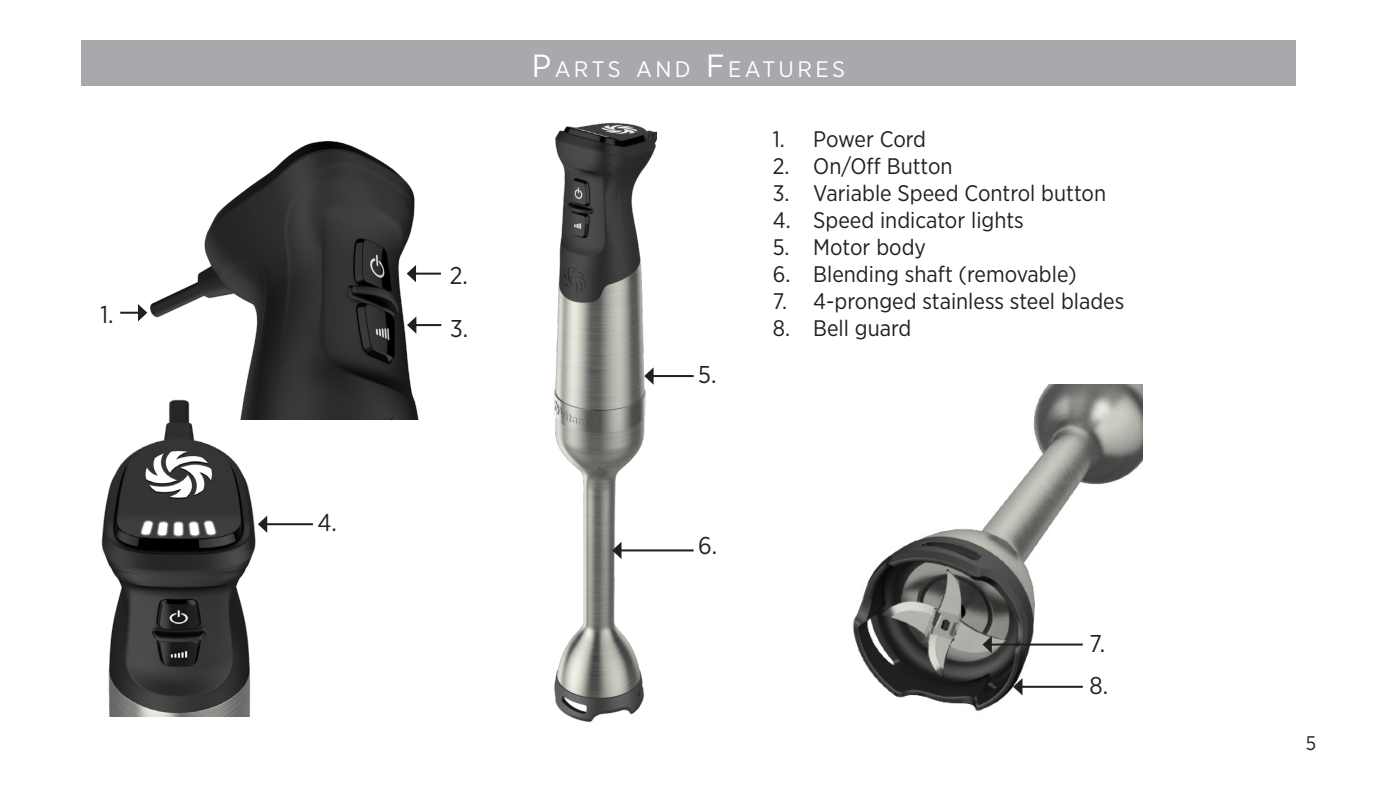
<style>
.page{position:relative;width:1377px;height:810px;background:#fff}
.page>*{position:absolute;margin:0;border:0;box-sizing:border-box;transform-origin:0 0}
.t1{font:24.3px "Gotham Narrow";color:#231f20}
.t2{font:22.5px "Gotham Narrow";color:#231f20}
.header_copy_ENG{font:22.5px "Gotham Narrow";letter-spacing:.145em;color:#fff;scale:1.05 1}
.t3{font:19.8px "Gotham Narrow";color:#231f20}
.s1{font-size:31.95px}
</style>
<div class="page">
<div style="left:81px;top:40px;width:1215px;height:46px;background:#a8a9ad"></div>
<img style="left:853px;top:385px;width:289px;height:326px">
<hr style="left:991px;top:644px;width:92px;height:2px;background:#231f20">
<svg style="left:983px;top:636px;width:9px;height:17px"></svg>
<img style="left:554px;top:122px;width:103px;height:600px">
<hr style="left:653px;top:375px;width:41px;height:2px;background:#231f20">
<svg style="left:644px;top:367px;width:10px;height:18px"></svg>
<hr style="left:620px;top:549px;width:74px;height:2px;background:#231f20">
<svg style="left:612px;top:542px;width:10px;height:17px"></svg>
<img style="left:147px;top:141px;width:295px;height:279px">
<hr style="left:415px;top:324px;width:26px;height:2px;background:#231f20">
<svg style="left:407px;top:316px;width:9px;height:18px"></svg>
<hr style="left:415px;top:273px;width:26px;height:2px;background:#231f20">
<svg style="left:407px;top:265px;width:9px;height:17px"></svg>
<svg style="left:120px;top:304px;width:27px;height:17px"></svg>
<img style="left:101px;top:391px;width:163px;height:326px">
<hr style="left:266px;top:523px;width:47px;height:2px;background:#231f20">
<svg style="left:258px;top:516px;width:9px;height:17px"></svg>
<hr style="left:1021px;top:686px;width:62px;height:2px;background:#231f20">
<svg style="left:1013px;top:678px;width:9px;height:17px"></svg>
<p class="t1" style="left:100px;top:300px;width:15px">1.</p>
<p class="t1" style="left:317px;top:507px;width:21px">4.</p>
<p class="t1" style="left:450px;top:261px;width:20px">2.</p>
<p class="t1" style="left:450px;top:313px;width:20px">3.</p>
<p class="header_copy_ENG" style="left:532px;top:55px;width:284px"><span class="s1">P</span>ARTS AND <span class="s1">F</span> EATURES</p>
<p class="t1" style="left:698px;top:359px;width:20px">5.</p>
<p class="t2" style="left:773px;top:125px;width:155px">1. Power Cord</p>
<p class="t2" style="left:773px;top:152px;width:181px">2. On/Off Button</p>
<p class="t2" style="left:773px;top:179px;width:335px">3. Variable Speed Control button</p>
<p class="t2" style="left:773px;top:206px;width:253px">4. Speed indicator lights</p>
<p class="t2" style="left:773px;top:233px;width:155px">5. Motor body</p>
<p class="t2" style="left:773px;top:260px;width:305px">6. Blending shaft (removable)</p>
<p class="t2" style="left:773px;top:287px;width:353px">7. 4-pronged stainless steel blades</p>
<p class="t2" style="left:773px;top:314px;width:140px">8. Bell guard</p>
<p class="t1" style="left:698px;top:531px;width:21px">6.</p>
<p class="t1" style="left:1090px;top:629px;width:17px">7.</p>
<p class="t1" style="left:1090px;top:671px;width:20px">8.</p>
<p class="t3" style="left:1306px;top:730px;width:12px">5</p>
</div>
